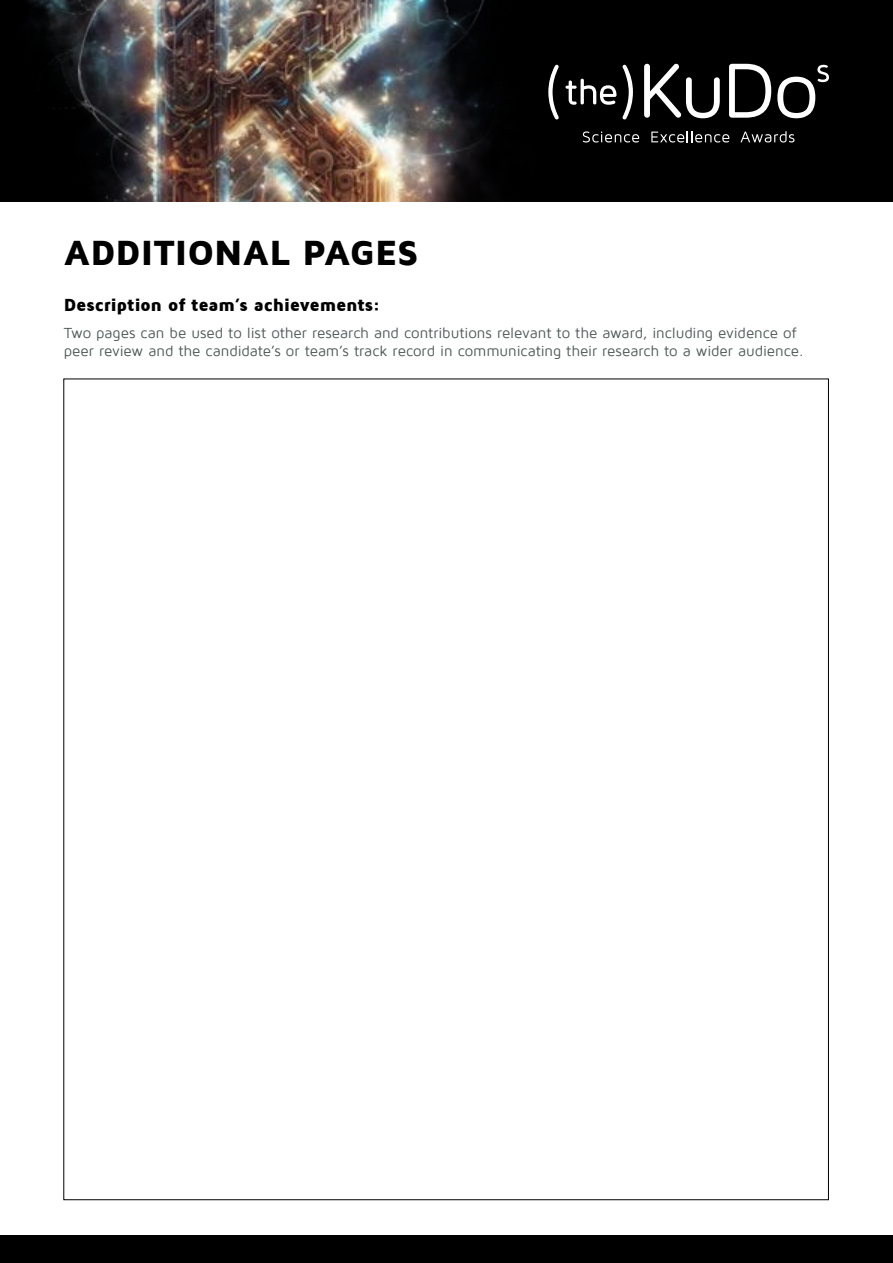
<style>
.page{position:relative;width:893px;height:1263px;background:#fff}
.page>*{position:absolute;margin:0;border:0;box-sizing:border-box;transform-origin:0 0}
.t1{font:900 36px "Maven Pro";letter-spacing:.005em;color:#000}
.t2{font:900 18px "Maven Pro";letter-spacing:-.015em;color:#000}
.t3{font:15px/18px "Maven Pro";letter-spacing:-.005em;color:#4f5757}
</style>
<div class="page">
<div style="left:0;top:0;width:893px;height:202px;background:#000"></div>
<img style="left:28px;top:0;width:460px;height:202px">
<svg style="left:548px;top:65px;width:11px;height:54px"></svg>
<svg style="left:565px;top:79px;width:51px;height:26px"></svg>
<svg style="left:622px;top:65px;width:11px;height:54px"></svg>
<svg style="left:644px;top:64px;width:76px;height:54px"></svg>
<svg style="left:729px;top:64px;width:42px;height:54px"></svg>
<svg style="left:777px;top:65px;width:52px;height:53px"></svg>
<svg style="left:583px;top:131px;width:56px;height:11px"></svg>
<svg style="left:651px;top:131px;width:78px;height:11px"></svg>
<svg style="left:740px;top:131px;width:54px;height:11px"></svg>
<div style="left:0;top:1235px;width:893px;height:28px;background:#000"></div>
<h1 class="t1" style="left:64px;top:233px;width:357px">ADDITIONAL PAGES</h1>
<p class="t2" style="left:64px;top:295px;width:318px">Description of team’s achievements:</p>
<p class="t3" style="left:64px;top:324px;width:741px">Two pages can be used to list other research and contributions relevant to the award, including evidence of peer review and the candidate’s or team’s track record in communicating their research to a wider audience.</p>
</div>
